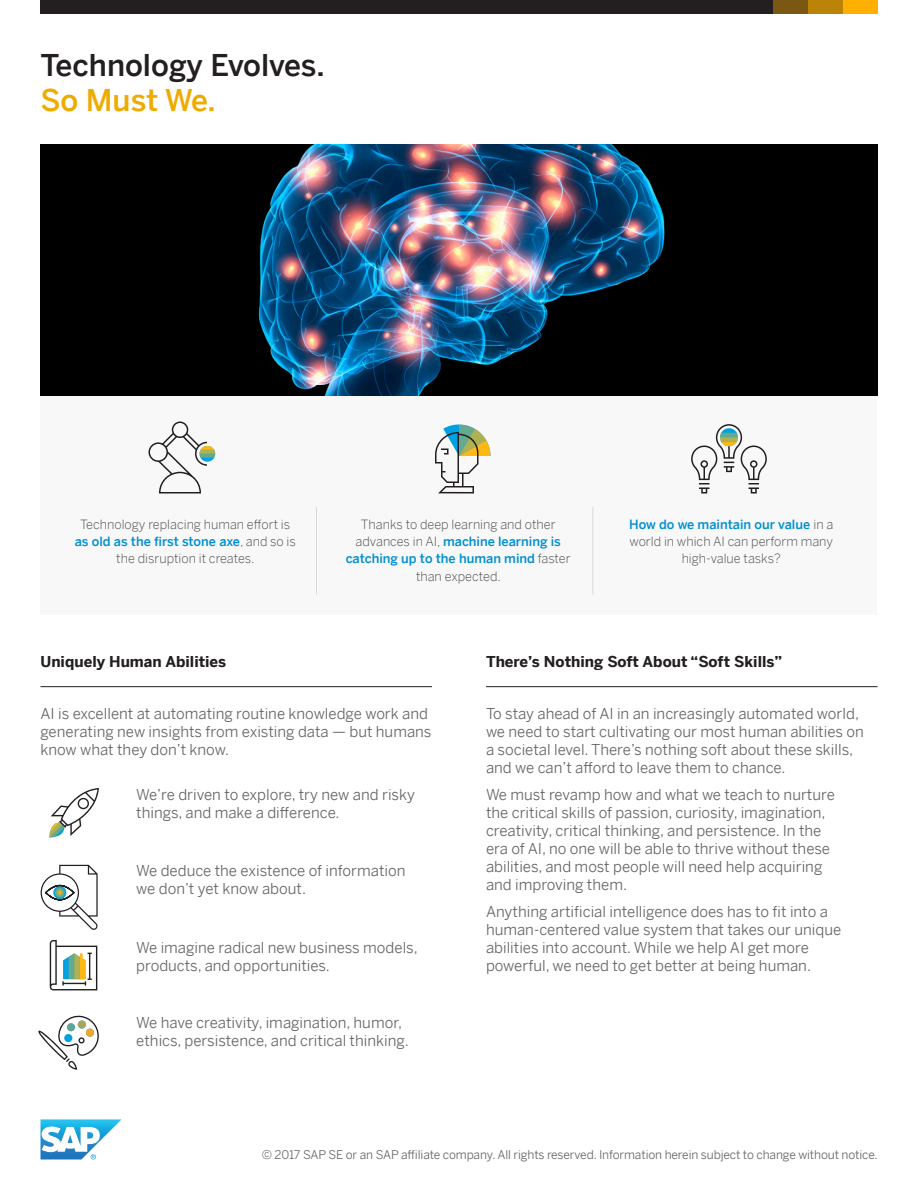
<style>
.page{position:relative;width:918px;height:1188px;background:#fff}
.page>*{position:absolute;margin:0;border:0;box-sizing:border-box;transform-origin:0 0}
.t1{font:500 30px/34.5px "Benton Sans";color:#231f20}
.t2{font:15px/18px "Benton Sans";color:#666}
.t3{font:700 15px "Benton Sans";color:#231f20}
.t4{font:300 12.75px/17.2px "Benton Sans";color:#4b4b4b;text-align:center}
.t5{font:12px "Benton Sans";letter-spacing:-.01em;color:#666}
.s1{color:#f0ab00}
.s2{font-weight:500;color:#008fd3}
</style>
<div class="page">
<svg style="left:40px;top:1119px;width:82px;height:41px"></svg>
<div style="left:40px;top:396px;width:838px;height:219px;background:#f8f8f8"></div>
<hr style="left:316px;top:507px;width:1px;height:87px;background:#d8d9db">
<hr style="left:592px;top:507px;width:1px;height:87px;background:#d8d9db">
<div style="left:40px;top:0;width:838px;height:14px;background:#231f20"></div>
<div style="left:843px;top:0;width:35px;height:13px;background:#ffaf00"></div>
<div style="left:808px;top:0;width:35px;height:13px;background:#bc8309"></div>
<div style="left:773px;top:0;width:35px;height:13px;background:#7a5813"></div>
<svg style="left:148px;top:421px;width:67px;height:72px"></svg>
<svg style="left:435px;top:424px;width:56px;height:70px"></svg>
<svg style="left:691px;top:424px;width:76px;height:70px"></svg>
<hr style="left:486px;top:686px;width:392px;height:1px;background:#231f20">
<hr style="left:40px;top:686px;width:392px;height:1px;background:#231f20">
<svg style="left:49px;top:788px;width:50px;height:50px"></svg>
<svg style="left:50px;top:940px;width:47px;height:50px"></svg>
<svg style="left:41px;top:865px;width:57px;height:65px"></svg>
<svg style="left:38px;top:1015px;width:61px;height:55px"></svg>
<div style="left:64px;top:1034px;width:8px;height:8px;background:#00a1e3;border-radius:50%"></div>
<div style="left:67px;top:1023px;width:8px;height:8px;background:#5fa498;border-radius:50%"></div>
<svg style="left:78px;top:1020px;width:8px;height:9px"></svg>
<div style="left:86px;top:1029px;width:8px;height:8px;background:#f0a926;border-radius:50%"></div>
<div style="left:40px;top:144px;width:838px;height:252px;background:#000"></div>
<img style="left:258px;top:144px;width:407px;height:252px">
<p class="t1" style="left:40px;top:45px;width:286px">Technology Evolves.<br><span class="s1">So Must We.</span></p>
<p class="t4" style="left:75px;top:514px;width:223px">Technology replacing human effort is <span class="s2">as old as the first stone axe</span>, and so is the disruption it creates.</p>
<p class="t4" style="left:346px;top:514px;width:227px">Thanks to deep learning and other advances in AI, <span class="s2">machine learning is catching up to the human mind</span> faster than expected.</p>
<p class="t4" style="left:629px;top:514px;width:206px"><span class="s2">How do we maintain our value</span> in a world in which AI can perform many high-value tasks?</p>
<p class="t3" style="left:40px;top:648px;width:187px">Uniquely Human Abilities</p>
<p class="t2" style="left:40px;top:702px;width:393px">AI is excellent at automating routine knowledge work and generating new insights from existing data — but humans know what they don’t know.</p>
<p class="t2" style="left:136px;top:784px;width:280px">We’re driven to explore, try new and risky things, and make a difference.</p>
<p class="t2" style="left:136px;top:860px;width:271px">We deduce the existence of information we don’t yet know about.</p>
<p class="t2" style="left:136px;top:936px;width:283px">We imagine radical new business models, products, and opportunities.</p>
<p class="t2" style="left:136px;top:1012px;width:274px">We have creativity, imagination, humor, ethics, persistence, and critical thinking.</p>
<p class="t3" style="left:486px;top:648px;width:298px">There’s Nothing Soft About “Soft Skills”</p>
<p class="t2" style="left:486px;top:702px;width:379px">To stay ahead of AI in an increasingly automated world, we need to start cultivating our most human abilities on a societal level. There’s nothing soft about these skills, and we can’t afford to leave them to chance.</p>
<p class="t2" style="left:486px;top:783px;width:350px">We must revamp how and what we teach to nurture the critical skills of passion, curiosity, imagination, creativity, critical thinking, and persistence. In the era of AI, no one will be able to thrive without these abilities, and most people will need help acquiring and improving them.</p>
<p class="t2" style="left:486px;top:900px;width:357px">Anything artificial intelligence does has to fit into a human-centered value system that takes our unique abilities into account. While we help AI get more powerful, we need to get better at being human.</p>
<p class="t5" style="left:262px;top:1144px;width:618px">© 2017 SAP SE or an SAP affiliate company. All rights reserved. Information herein subject to change without notice.</p>
</div>
